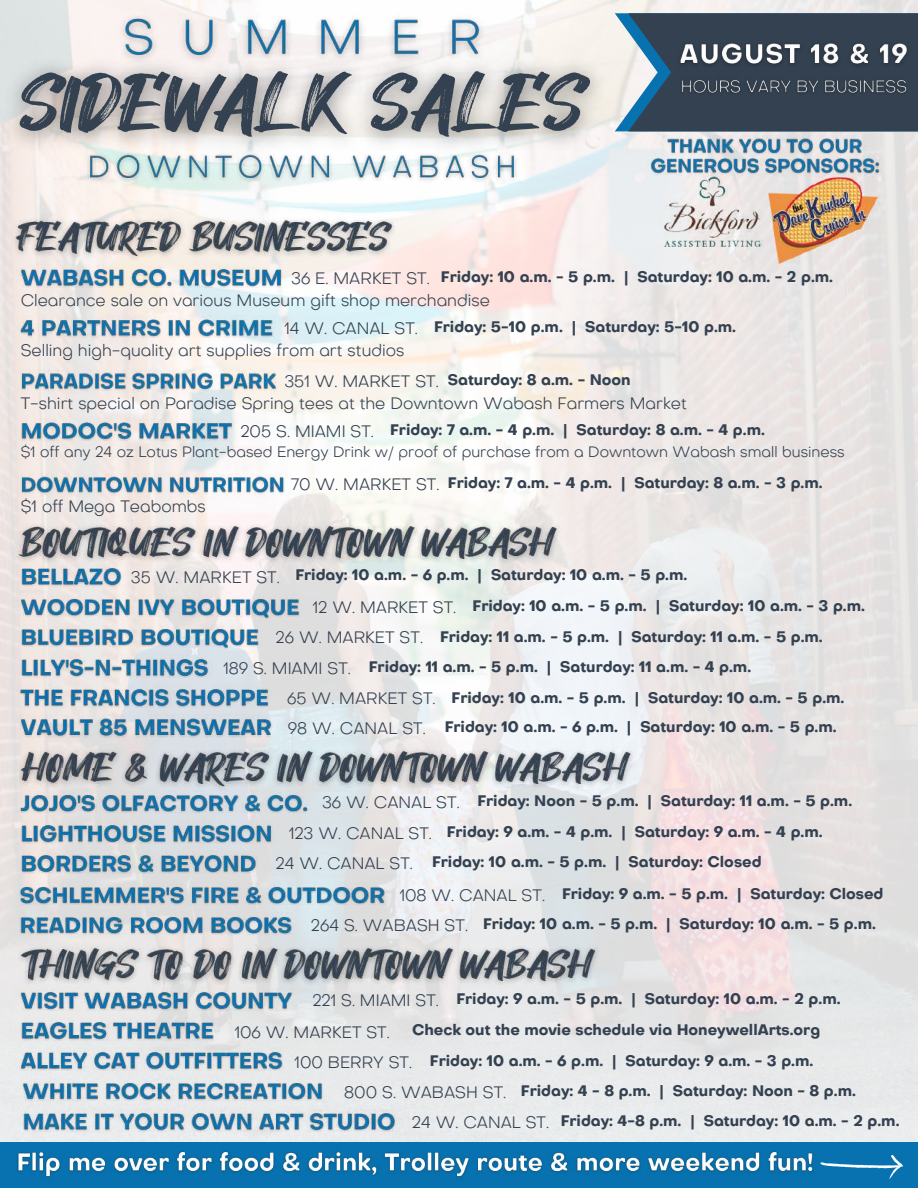
<style>
.page{position:relative;width:918px;height:1188px;background:#fff}
.page>*{position:absolute;margin:0;border:0;box-sizing:border-box;transform-origin:0 0}
.t1{font:79.5px "Hey August";color:#344150}
.t2{font:300 16.5px "Octarine";color:#344150}
.t3{font:700 15px/31.2px "Octarine";color:#344150}
.t4{font:300 15px/21.9px "Octarine";color:#344150}
.s1{font-weight:300;font-size:16.5px}
.s2{font-size:16.5px}
.s3{font-weight:700}
</style>
<div class="page">
<img style="left:0;top:0;width:918px;height:1142px">
<svg style="left:615px;top:13px;width:303px;height:118px;background:#445869"></svg>
<img style="left:675px;top:77px;width:237px;height:26px">
<img style="left:672px;top:36px;width:243px;height:41px">
<img style="left:759px;top:181px;width:124px;height:92px">
<img style="left:647px;top:181px;width:131px;height:66px">
<div style="left:0;top:1142px;width:918px;height:46px;background:#0772af"></div>
<svg style="left:820px;top:1155px;width:83px;height:24px"></svg>
<img style="left:81px;top:183px;width:448px;height:9px">
<img style="left:112px;top:9px;width:408px;height:27px">
<img style="left:0;top:36px;width:620px;height:147px">
<img style="left:16px;top:594px;width:289px;height:32px">
<img style="left:16px;top:580px;width:111px;height:15px">
<img style="left:16px;top:624px;width:248px;height:32px">
<img style="left:16px;top:654px;width:197px;height:31px">
<img style="left:16px;top:685px;width:257px;height:31px">
<img style="left:8px;top:514px;width:560px;height:66px">
<img style="left:10px;top:936px;width:596px;height:66px">
<img style="left:16px;top:274px;width:272px;height:22px">
<img style="left:6px;top:209px;width:396px;height:65px">
<img style="left:16px;top:315px;width:262px;height:32px">
<img style="left:17px;top:370px;width:263px;height:27px">
<img style="left:16px;top:418px;width:221px;height:32px">
<img style="left:17px;top:473px;width:271px;height:27px">
<img style="left:10px;top:739px;width:632px;height:66px">
<img style="left:16px;top:790px;width:298px;height:32px">
<img style="left:16px;top:852px;width:246px;height:30px">
<img style="left:16px;top:882px;width:374px;height:32px">
<img style="left:16px;top:820px;width:262px;height:32px">
<img style="left:17px;top:987px;width:279px;height:32px">
<img style="left:17px;top:1018px;width:202px;height:30px">
<img style="left:646px;top:136px;width:237px;height:45px">
<img style="left:17px;top:1048px;width:270px;height:32px">
<img style="left:17px;top:715px;width:259px;height:32px">
<img style="left:18px;top:1078px;width:310px;height:30px">
<img style="left:15px;top:912px;width:282px;height:32px">
<img style="left:18px;top:1108px;width:382px;height:32px">
<img style="left:17px;top:1151px;width:796px;height:27px">
<h1 class="t1" style="left:20px;top:61px;width:565px">SIDEWALK SALES</h1>
<p class="t3" style="left:291px;top:262px;width:543px"><span class="s1">36 E. MARKET ST.</span> Friday: 10 a.m. - 5 p.m. | Saturday: 10 a.m. - 2 p.m.</p>
<p class="t2" style="left:21px;top:293px;width:471px">Clearance sale on various Museum gift shop merchandise</p>
<p class="t3" style="left:284px;top:313px;width:453px"><span class="s1">14 W. CANAL ST.</span> Friday: 5-10 p.m. | Saturday: 5-10 p.m.</p>
<p class="t2" style="left:21px;top:344px;width:385px">Selling high-quality art supplies from art studios</p>
<p class="t3" style="left:284px;top:365px;width:348px"><span class="s1">351 W. MARKET ST.</span> Saturday: 8 a.m. - Noon</p>
<p class="t2" style="left:21px;top:397px;width:668px">T-shirt special on Paradise Spring tees at the Downtown Wabash Farmers Market</p>
<p class="t4" style="left:21px;top:421px;width:826px;text-indent:220px"><span class="s2">205 S. MIAMI ST.</span> <span class="s3">Friday: 7 a.m. - 4 p.m. | Saturday: 8 a.m. - 4 p.m.<br></span>$1 off any 24 oz Lotus Plant-based Energy Drink w/ proof of purchase from a Downtown Wabash small business</p>
<p class="t3" style="left:291px;top:469px;width:533px"><span class="s1">70 W. MARKET ST.</span> Friday: 7 a.m. - 4 p.m. | Saturday: 8 a.m. - 3 p.m.</p>
<p class="t2" style="left:21px;top:500px;width:186px">$1 off Mega Teabombs</p>
<p class="t3" style="left:131px;top:561px;width:558px"><span class="s1">35 W. MARKET ST.</span> Friday: 10 a.m. - 6 p.m. | Saturday: 10 a.m. - 5 p.m.</p>
<p class="t3" style="left:313px;top:592px;width:554px"><span class="s1">12 W. MARKET ST.</span> Friday: 10 a.m. - 5 p.m. | Saturday: 10 a.m. - 3 p.m.</p>
<p class="t3" style="left:276px;top:622px;width:549px"><span class="s1">26 W. MARKET ST.</span> Friday: 11 a.m. - 5 p.m. | Saturday: 11 a.m. - 5 p.m.</p>
<p class="t3" style="left:223px;top:652px;width:529px"><span class="s1">189 S. MIAMI ST.</span> Friday: 11 a.m. - 5 p.m. | Saturday: 11 a.m. - 4 p.m.</p>
<p class="t3" style="left:287px;top:683px;width:559px"><span class="s1">65 W. MARKET ST.</span> Friday: 10 a.m. - 5 p.m. | Saturday: 10 a.m. - 5 p.m.</p>
<p class="t3" style="left:288px;top:713px;width:550px"><span class="s1">98 W. CANAL ST.</span> Friday: 10 a.m. - 6 p.m. | Saturday: 10 a.m. - 5 p.m.</p>
<p class="t3" style="left:322px;top:787px;width:532px"><span class="s1">36 W. CANAL ST.</span> Friday: Noon - 5 p.m. | Saturday: 11 a.m. - 5 p.m.</p>
<p class="t3" style="left:289px;top:817px;width:535px"><span class="s1">123 W. CANAL ST.</span> Friday: 9 a.m. - 4 p.m. | Saturday: 9 a.m. - 4 p.m.</p>
<p class="t3" style="left:400px;top:848px;width:485px;text-indent:-124px"><span class="s1">24 W. CANAL ST.</span> Friday: 10 a.m. - 5 p.m. | Saturday: Closed<br><span class="s1">108 W. CANAL ST.</span> Friday: 9 a.m. - 5 p.m. | Saturday: Closed</p>
<p class="t3" style="left:311px;top:909px;width:566px"><span class="s1">264 S. WABASH ST.</span> Friday: 10 a.m. - 5 p.m. | Saturday: 10 a.m. - 5 p.m.</p>
<p class="t3" style="left:312px;top:984px;width:530px"><span class="s1">221 S. MIAMI ST.</span> Friday: 9 a.m. - 5 p.m. | Saturday: 10 a.m. - 2 p.m.</p>
<p class="t2" style="left:235px;top:1026px;width:157px">106 W. MARKET ST.</p>
<p class="t3" style="left:295px;top:1016px;width:527px;line-height:30.3px;text-indent:117px">Check out the movie schedule via HoneywellArts.org<br><span class="s1">100 BERRY ST.</span> Friday: 10 a.m. - 6 p.m. | Saturday: 9 a.m. - 3 p.m.</p>
<p class="t3" style="left:344px;top:1076px;width:513px"><span class="s1">800 S. WABASH ST.</span> Friday: 4 - 8 p.m. | Saturday: Noon - 8 p.m.</p>
<p class="t3" style="left:412px;top:1107px;width:489px"><span class="s1">24 W. CANAL ST.</span> Friday: 4-8 p.m. | Saturday: 10 a.m. - 2 p.m.</p>
</div>
